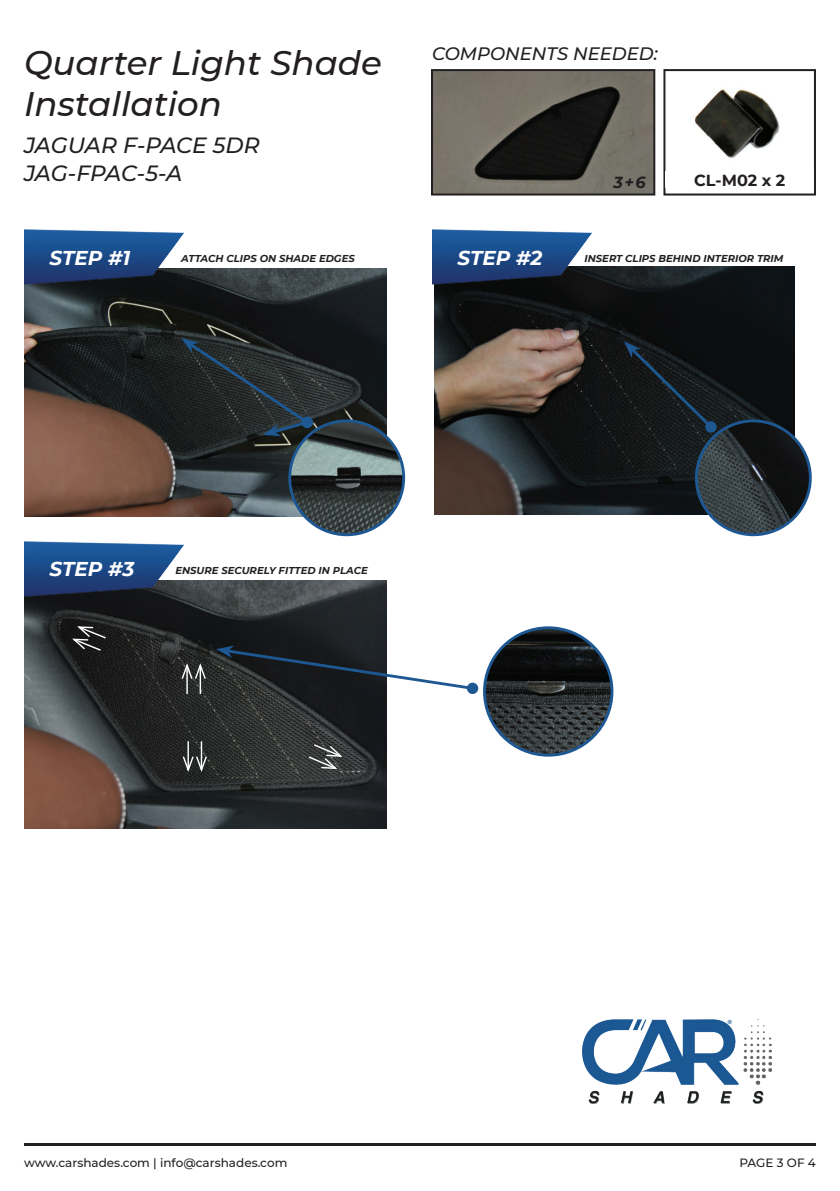
<style>
.page{position:relative;width:840px;height:1191px;background:#fff}
.page>*{position:absolute;margin:0;border:0;box-sizing:border-box;transform-origin:0 0}
.t1{font:italic 500 34px/40.8px "Montserrat";color:#231f20}
.t2{font:italic 500 22px/28px "Montserrat";letter-spacing:-.01em;color:#231f20}
.t3{font:italic 700 20px "Montserrat";color:#fff}
.t4{font:italic 500 18px "Montserrat";color:#231f20}
.t5{font:700 16px "Montserrat";color:#231f20}
.t6{font:italic 700 16px "Montserrat";color:#231f20}
.t7{font:500 12px "Montserrat";color:#231f20}
.t8{font:italic 700 10px "Montserrat";color:#231f20}
</style>
<div class="page">
<img style="left:24px;top:268px;width:362px;height:248px">
<img style="left:434px;top:267px;width:360px;height:248px">
<img style="left:24px;top:580px;width:362px;height:248px">
<img style="left:24px;top:229px;width:160px;height:61px">
<img style="left:432px;top:229px;width:160px;height:61px">
<img style="left:24px;top:541px;width:160px;height:60px">
<img style="left:694px;top:89px;width:86px;height:69px">
<div style="left:663px;top:69px;width:152px;height:126px;border:2px solid #231f20"></div>
<img style="left:434px;top:72px;width:218px;height:120px">
<div style="left:431px;top:69px;width:224px;height:126px;border:2px solid #231f20"></div>
<hr style="left:24px;top:1143px;width:791px;height:2px;background:#231f20">
<svg style="left:216px;top:645px;width:250px;height:46px"></svg>
<div style="left:466px;top:682px;width:12px;height:12px;background:#1e5893;border-radius:50%"></div>
<svg style="left:623px;top:341px;width:91px;height:90px;background:#151b1e"></svg>
<div style="left:704px;top:421px;width:12px;height:12px;background:#1e5893;border-radius:50%"></div>
<img style="left:484px;top:628px;width:127px;height:127px;border-radius:64px">
<div style="left:482px;top:626px;width:131px;height:130px;border:3px solid #1e5893;border-radius:50%"></div>
<img style="left:289px;top:421px;width:114px;height:114px;border-radius:57px">
<div style="left:288px;top:419px;width:117px;height:117px;border:3px solid #1e5893;border-radius:50%"></div>
<img style="left:696px;top:421px;width:113px;height:114px;border-radius:57px">
<div style="left:694px;top:419px;width:117px;height:117px;border:3px solid #1e5893;border-radius:50%"></div>
<div style="left:665px;top:171px;width:148px;height:16px;background:#fff"></div>
<hr style="left:186px;top:665px;width:2px;height:29px;background:#fff">
<hr style="left:199px;top:665px;width:2px;height:29px;background:#fff">
<svg style="left:180px;top:661px;width:27px;height:19px"></svg>
<svg style="left:307px;top:743px;width:37px;height:27px"></svg>
<svg style="left:70px;top:625px;width:37px;height:27px"></svg>
<svg style="left:181px;top:741px;width:27px;height:33px"></svg>
<svg style="left:181px;top:338px;width:130px;height:98px;background:#252c2e"></svg>
<div style="left:301px;top:417px;width:12px;height:11px;background:#1e5893;border-radius:50%"></div>
<img style="left:582px;top:1019px;width:189px;height:85px">
<h1 class="t1" style="left:24px;top:42px;width:359px">Quarter Light Shade<br>Installation</h1>
<h2 class="t2" style="left:24px;top:131px;width:237px">JAGUAR F-PACE 5DR<br>JAG-FPAC-5-A</h2>
<h3 class="t4" style="left:432px;top:41px;width:227px">COMPONENTS NEEDED:</h3>
<h3 class="t6" style="left:613px;top:171px;width:33px">3 + 6</h3>
<h3 class="t5" style="left:693px;top:169px;width:93px">CL-M02 x 2</h3>
<h3 class="t3" style="left:49px;top:243px;width:82px">STEP #1</h3>
<h3 class="t3" style="left:457px;top:243px;width:86px">STEP #2</h3>
<p class="t8" style="left:181px;top:251px;width:175px">ATTACH CLIPS ON SHADE EDGES</p>
<p class="t8" style="left:584px;top:251px;width:200px">INSERT CLIPS BEHIND INTERIOR TRIM</p>
<h3 class="t3" style="left:49px;top:554px;width:86px">STEP #3</h3>
<p class="t8" style="left:175px;top:563px;width:194px">ENSURE SECURELY FITTED IN PLACE</p>
<p class="t7" style="left:24px;top:1153px;width:265px">www.carshades.com | info@carshades.com</p>
<p class="t7" style="left:739px;top:1153px;width:78px">PAGE 3 OF 4</p>
</div>
